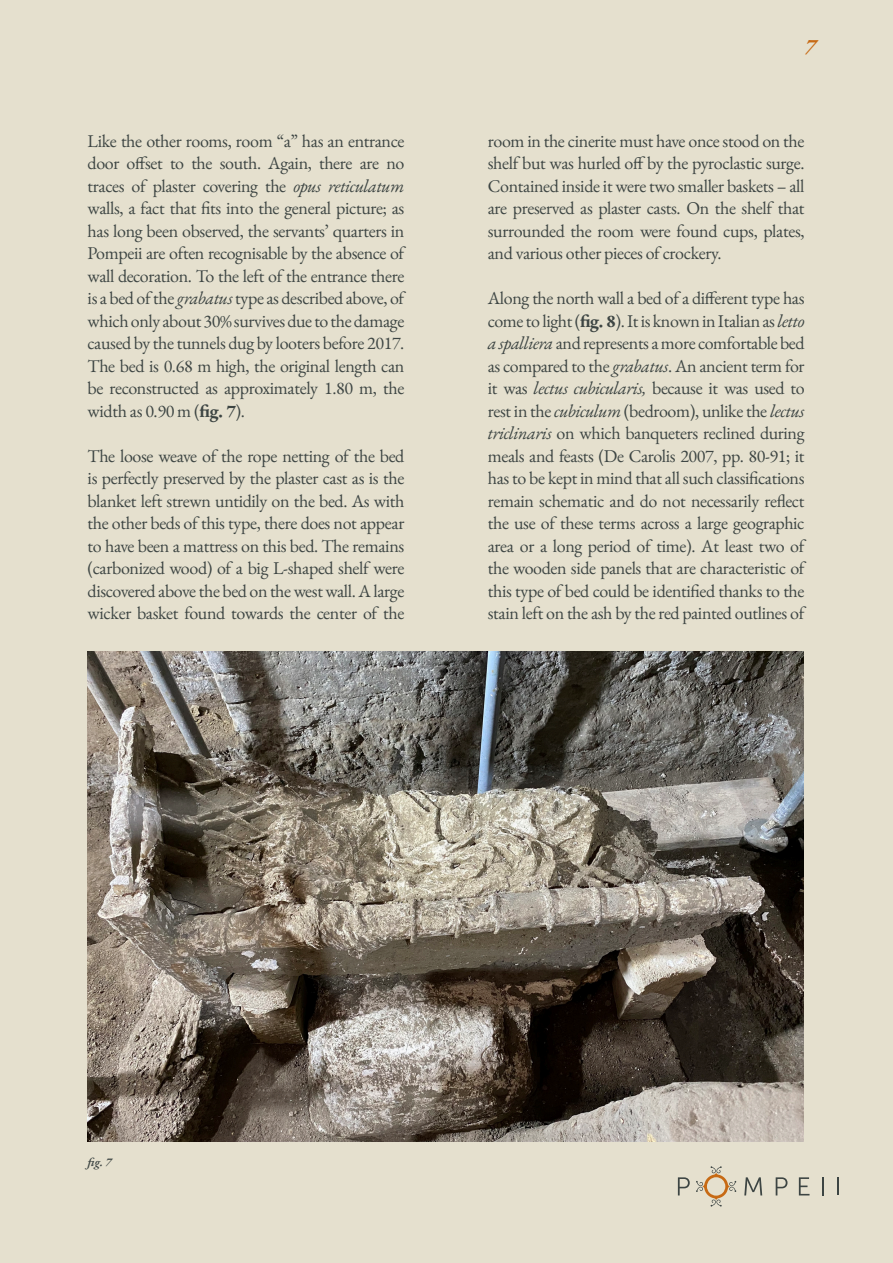
<style>
.page{position:relative;width:893px;height:1263px;background:#e5e0ce}
.page>*{position:absolute;margin:0;border:0;box-sizing:border-box;transform-origin:0 0}
.t1{font:italic 600 22.5px "EB Garamond";color:#c76a14}
.t2{font:18px/22.5px "EB Garamond";letter-spacing:-.02em;color:#3d4543;text-align:justify}
.t3{font:italic 600 12px "EB Garamond";color:#3d4543}
.s1{font-style:italic}
.s2{font-weight:700}
</style>
<div class="page">
<svg style="left:678px;top:1177px;width:12px;height:18px"></svg>
<svg style="left:837px;top:1177px;width:2px;height:18px"></svg>
<svg style="left:822px;top:1177px;width:2px;height:18px"></svg>
<svg style="left:744px;top:1177px;width:18px;height:18px"></svg>
<svg style="left:799px;top:1177px;width:10px;height:18px"></svg>
<svg style="left:776px;top:1177px;width:11px;height:18px"></svg>
<svg style="left:696px;top:1166px;width:40px;height:40px"></svg>
<img style="left:88px;top:651px;width:715px;height:491px">
<p class="t2" style="left:88px;top:130px;width:318px">Like the other rooms, room “a” has an entrance door offset to the south. Again, there are no traces of plaster covering the <span class="s1">opus reticulatum </span>walls, a fact that fits into the general picture; as has long been observed, the servants’ quarters in Pompeii are often recognisable by the absence of wall decoration. To the left of the entrance there is a bed of the <span class="s1">grabatus</span> type as described above, of which only about 30% survives due to the damage caused by the tunnels dug by looters before 2017.<br>The bed is 0.68 m high, the original length can be reconstructed as approximately 1.80 m, the width as 0.90 m (<span class="s2">fig. 7</span>).</p>
<p class="t2" style="left:88px;top:445px;width:318px">The loose weave of the rope netting of the bed is perfectly preserved by the plaster cast as is the blanket left strewn untidily on the bed. As with the other beds of this type, there does not appear to have been a mattress on this bed. The remains (carbonized wood) of a big L-shaped shelf were discovered above the bed on the west wall. A large wicker basket found towards the center of the</p>
<p class="t1" style="left:805px;top:32px;width:13px">7</p>
<p class="t2" style="left:488px;top:130px;width:318px">room in the cinerite must have once stood on the shelf but was hurled off by the pyroclastic surge.<br>Contained inside it were two smaller baskets – all are preserved as plaster casts. On the shelf that surrounded the room were found cups, plates, and various other pieces of crockery.</p>
<p class="t2" style="left:488px;top:287px;width:318px">Along the north wall a bed of a different type has come to light (<span class="s2">fig. 8</span>). It is known in Italian as <span class="s1">letto a spalliera</span> and represents a more comfortable bed as compared to the <span class="s1">grabatus</span>. An ancient term for it was <span class="s1">lectus cubicularis,</span> because it was used to rest in the <span class="s1">cubiculum</span> (bedroom), unlike the <span class="s1">lectus triclinaris</span> on which banqueters reclined during meals and feasts (De Carolis 2007, pp. 80-91; it has to be kept in mind that all such classifications remain schematic and do not necessarily reflect the use of these terms across a large geographic area or a long period of time). At least two of the wooden side panels that are characteristic of this type of bed could be identified thanks to the stain left on the ash by the red painted outlines of</p>
<p class="t3" style="left:88px;top:1154px;width:25px">fig. 7</p>
</div>
